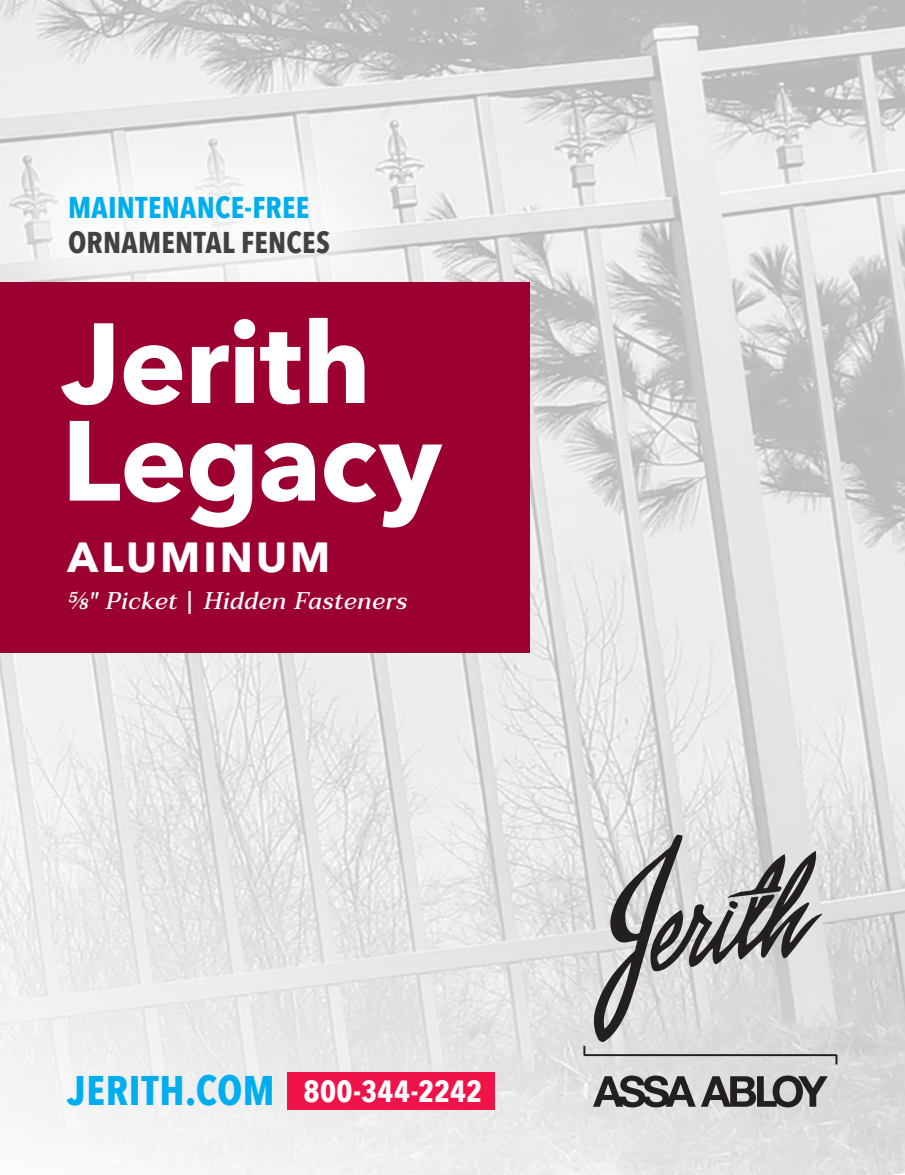
<style>
.page{position:relative;width:905px;height:1175px;background:#fff}
.page>*{position:absolute;margin:0;border:0;box-sizing:border-box;transform-origin:0 0}
.t1{font:700 112.5px/97.5px "Avenir Next";letter-spacing:-.015em;color:#fff}
.t2{font:700 42px "Avenir Next";letter-spacing:.075em;color:#fff}
.t3{font:700 30.6px "Avenir Next Condensed";letter-spacing:.01em;color:#fff}
.t4{font:700 30px "Avenir Next Condensed";letter-spacing:.01em;color:#00aeef}
.t5{font:700 30px "Avenir Next Condensed";letter-spacing:.01em;color:#444041}
.t6{font:italic 500 24px "Taviraj";letter-spacing:.02em;color:#fff}
.s1{font-size:41.25px;color:#00aeef}
</style>
<div class="page">
<img style="left:0;top:0;width:904px;height:1174px">
<div style="left:287px;top:1072px;width:208px;height:37px;background:#ef134a"></div>
<svg style="left:593px;top:1075px;width:234px;height:32px;background:#7e7c7c"></svg>
<svg style="left:583px;top:834px;width:254px;height:230px;background:#bababa"></svg>
<div style="left:0;top:109px;width:414px;height:231px;background:#fff;opacity:.76"></div>
<div style="left:0;top:282px;width:529px;height:371px;background:#9c0031"></div>
<p class="t4" style="left:68px;top:189px;width:243px">MAINTENANCE-FREE</p>
<p class="t5" style="left:68px;top:224px;width:263px">ORNAMENTAL FENCES</p>
<h1 class="t1" style="left:62px;top:313px;width:382px">Jerith<br>Legacy</h1>
<h2 class="t2" style="left:68px;top:521px;width:264px">ALUMINUM</h2>
<p class="t6" style="left:68px;top:582px;width:341px">5/8" Picket | Hidden Fasteners</p>
<p class="t3" style="left:68px;top:1072px;width:416px"><span class="s1">JERITH.COM</span> 800-344-2242</p>
</div>
